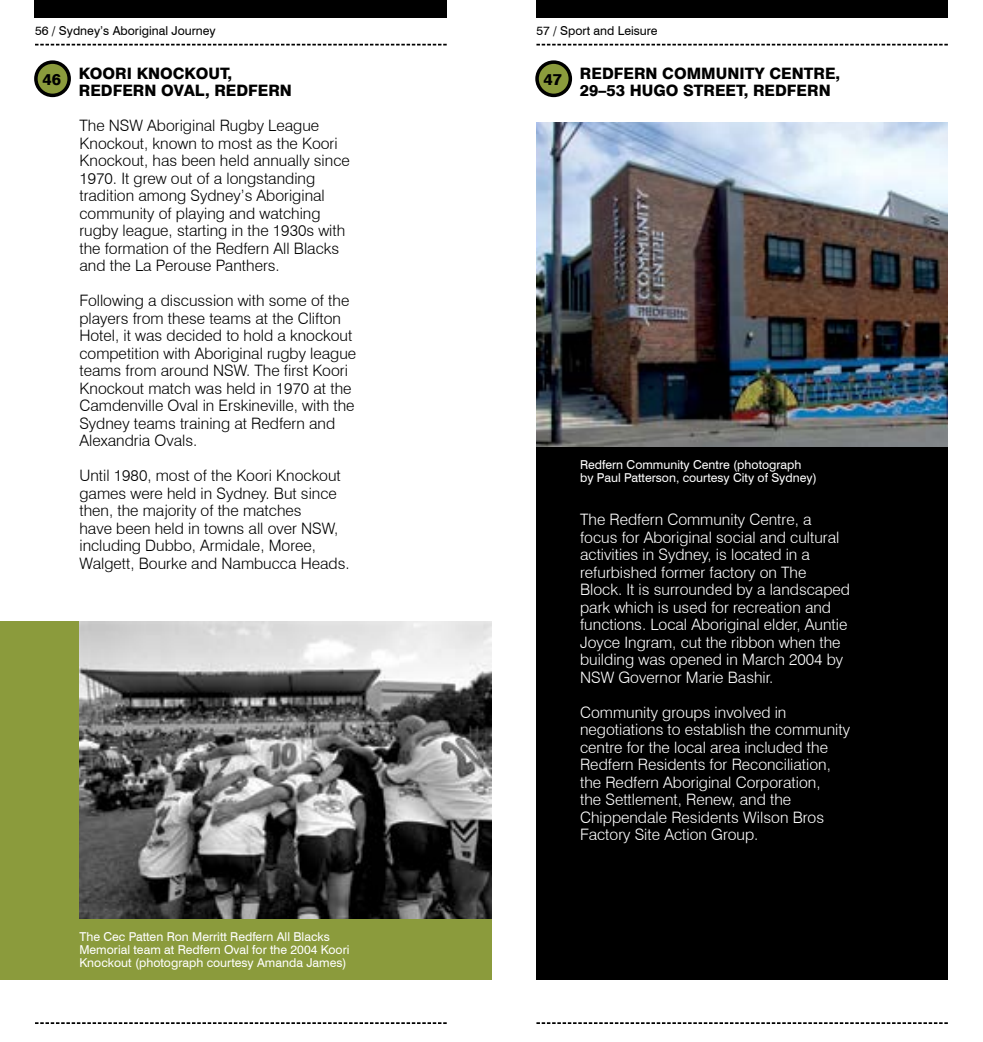
<style>
.page{position:relative;width:983px;height:1042px;background:#fff}
.page>*{position:absolute;margin:0;border:0;box-sizing:border-box;transform-origin:0 0}
.t1{font:300 15.75px/17.5px "Swiss 721 BT";color:#000}
.t2{font:300 15.75px/17.5px "Swiss 721 BT";color:#fff}
.t3{font:800 15.75px/17.5px "Swiss 721 BT";color:#000}
.t4{font:12.25px/13.1px "Swiss 721 BT";color:#fff}
.t5{font:12.25px "Swiss 721 BT";color:#000}
</style>
<div class="page">
<div style="left:35px;top:0;width:411px;height:18px;background:#000"></div>
<div style="left:536px;top:0;width:411px;height:18px;background:#000"></div>
<svg style="left:35px;top:44px;width:411px;height:2px"></svg>
<svg style="left:35px;top:1022px;width:411px;height:2px"></svg>
<svg style="left:536px;top:44px;width:411px;height:2px"></svg>
<svg style="left:536px;top:1022px;width:411px;height:2px"></svg>
<div style="left:0;top:621px;width:491px;height:359px;background:#8b9b3c"></div>
<div style="left:536px;top:123px;width:411px;height:857px;background:#000"></div>
<div style="left:36px;top:62px;width:33px;height:33px;background:#8b9b3c;border-radius:50%"></div>
<div style="left:34px;top:60px;width:37px;height:37px;border:4px solid #000;border-radius:50%"></div>
<div style="left:537px;top:62px;width:33px;height:33px;background:#8b9b3c;border-radius:50%"></div>
<div style="left:535px;top:60px;width:37px;height:37px;border:4px solid #000;border-radius:50%"></div>
<img style="left:79px;top:621px;width:412px;height:298px">
<img style="left:536px;top:123px;width:411px;height:323px">
<p class="t5" style="left:35px;top:23px;width:182px">56 / Sydney’s Aboriginal Journey</p>
<p class="t5" style="left:536px;top:23px;width:123px">57 / Sport and Leisure</p>
<p class="t3" style="left:79px;top:64px;width:215px">KOORI KNOCKOUT,<br>REDFERN OVAL, REDFERN</p>
<p class="t3" style="left:579px;top:64px;width:262px">REDFERN COMMUNITY CENTRE,<br>29–53 HUGO STREET, REDFERN</p>
<p class="t3" style="left:42px;top:70px;width:20px">46</p>
<p class="t3" style="left:543px;top:70px;width:20px">47</p>
<p class="t1" style="left:79px;top:117px;width:272px">The NSW Aboriginal Rugby League Knockout, known to most as the Koori Knockout, has been held annually since 1970. It grew out of a longstanding tradition among Sydney’s Aboriginal community of playing and watching rugby league, starting in the 1930s with the formation of the Redfern All Blacks and the La Perouse Panthers.</p>
<p class="t1" style="left:79px;top:292px;width:278px">Following a discussion with some of the players from these teams at the Clifton Hotel, it was decided to hold a knockout competition with Aboriginal rugby league teams from around NSW. The first Koori Knockout match was held in 1970 at the Camdenville Oval in Erskineville, with the Sydney teams training at Redfern and Alexandria Ovals.</p>
<p class="t1" style="left:79px;top:467px;width:272px">Until 1980, most of the Koori Knockout games were held in Sydney. But since then, the majority of the matches<br>have been held in towns all over NSW, including Dubbo, Armidale, Moree, Walgett, Bourke and Nambucca Heads.</p>
<p class="t4" style="left:79px;top:930px;width:271px">The Cec Patten Ron Merritt Redfern All Blacks<br>Memorial team at Redfern Oval for the 2004 Koori<br>Knockout (photograph courtesy Amanda James)</p>
<p class="t4" style="left:580px;top:458px;width:238px">Redfern Community Centre (photograph by Paul Patterson, courtesy City of Sydney)</p>
<p class="t2" style="left:580px;top:511px;width:271px">The Redfern Community Centre, a focus for Aboriginal social and cultural activities in Sydney, is located in a refurbished former factory on The Block. It is surrounded by a landscaped park which is used for recreation and functions. Local Aboriginal elder, Auntie Joyce I ngram, cut the ribbon when the building was opened in March 2004 by NSW Governor Marie Bashir.</p>
<p class="t2" style="left:580px;top:703px;width:271px">Community groups involved in negotiations to establish the community centre for the local area included the Redfern Residents for Reconciliation, the Redfern Aboriginal Corporation,<br>the Settlement, Renew, and the Chippendale Residents Wilson Bros Factory Site Action Group.</p>
</div>
